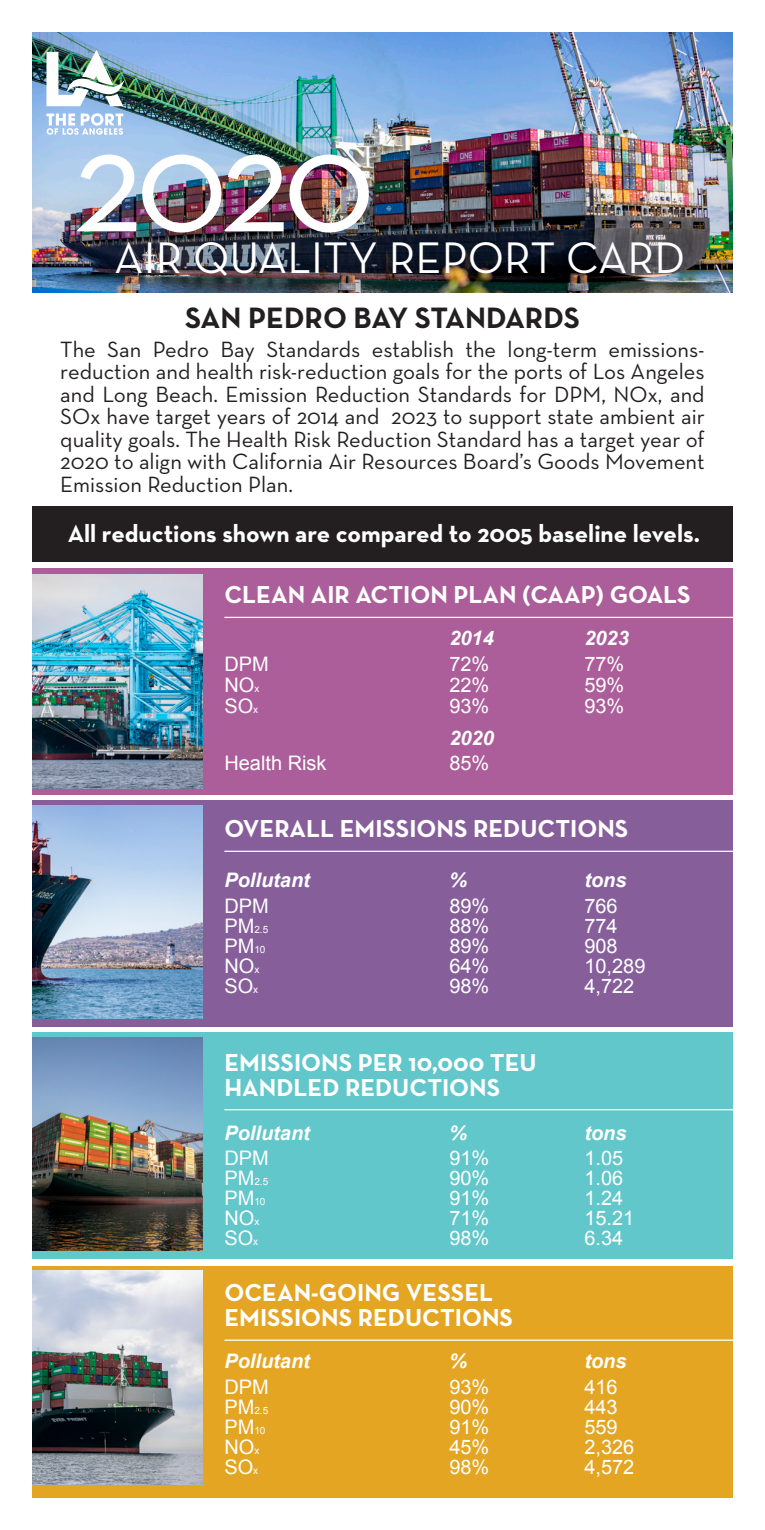
<style>
.page{position:relative;width:765px;height:1530px;background:#fff}
.page>*{position:absolute;margin:0;border:0;box-sizing:border-box;transform-origin:0 0}
.t1{font:150px "Neutra Text";color:#fff}
.t2{font:45px "Neutra Text";color:#fff}
.t3{font:700 30px "Neutra Text";color:#231f20}
.t4{font:700 25px/25px "Neutra Text";color:#fff}
.t5{font:22.5px/22.5px "Neutra Text";color:#231f20;text-align:justify}
.t6{font:20px "Arial";color:#fff}
.t7{font:italic 700 20px "Arial";color:#fff}
.t8{font:10px "Arial";color:#fff}
.s1{font-size:10px}
.s2{font-size:20px}
</style>
<div class="page">
<div style="left:0;top:568px;width:765px;height:226px;background:#ac5e9a"></div>
<div style="left:0;top:801px;width:765px;height:226px;background:#865f9a"></div>
<div style="left:0;top:1033px;width:765px;height:226px;background:#61c7ca"></div>
<div style="left:0;top:1266px;width:765px;height:240px;background:#e4a522"></div>
<img style="left:32px;top:574px;width:170px;height:214px">
<img style="left:32px;top:805px;width:170px;height:214px">
<img style="left:32px;top:1037px;width:170px;height:214px">
<img style="left:32px;top:1271px;width:170px;height:214px">
<img style="left:32px;top:32px;width:701px;height:260px">
<svg style="left:46px;top:113px;width:77px;height:22px"></svg>
<img style="left:46px;top:50px;width:79px;height:56px">
<div style="left:0;top:506px;width:765px;height:56px;background:#231f20"></div>
<hr style="left:224px;top:617px;width:517px;height:1px;background:#fff">
<hr style="left:224px;top:851px;width:517px;height:1px;background:#fff">
<hr style="left:224px;top:1109px;width:517px;height:1px;background:#fff">
<hr style="left:224px;top:1340px;width:517px;height:1px;background:#fff">
<div style="left:0;top:0;width:32px;height:1530px;background:#fff"></div>
<div style="left:733px;top:0;width:32px;height:1530px;background:#fff"></div>
<div style="left:0;top:1498px;width:765px;height:32px;background:#fff"></div>
<p class="t1" style="left:73px;top:89px;width:304px">2020</p>
<p class="t2" style="left:114px;top:230px;width:572px">AIR QUALITY REPORT CARD</p>
<p class="t3" style="left:185px;top:299px;width:396px">SAN PEDRO BAY STANDARDS</p>
<p class="t5" style="left:60px;top:337px;width:646px">The San Pedro Bay Standards establish the long-term emissions&shy;reduction and health risk-reduction goals for the ports of Los Angeles and Long Beach. Emission Reduction Standards for DPM, NOx, and SOx have target years of 2014 and 2023 to support state ambient air quality goals. The Health Risk Reduction Standard has a target year of 2020 to align with California Air Resources Board’s Goods Movement Emission Reduction Plan.</p>
<p class="t4" style="left:68px;top:520px;width:634px">All reductions shown are compared to 2005 baseline levels.</p>
<p class="t4" style="left:224px;top:582px;width:468px">CLEAN AIR ACTION PLAN (CAAP) GOALS</p>
<p class="t7" style="left:449px;top:625px;width:46px">2014</p>
<p class="t7" style="left:584px;top:625px;width:46px">2023</p>
<p class="t6" style="left:224px;top:650px;width:46px">DPM</p>
<p class="t6" style="left:449px;top:650px;width:42px">72%</p>
<p class="t6" style="left:584px;top:650px;width:42px">77%</p>
<p class="t6" style="left:224px;top:672px;width:36px">NO<span class="s1">x</span></p>
<p class="t6" style="left:449px;top:672px;width:42px">22%</p>
<p class="t6" style="left:584px;top:672px;width:42px">59%</p>
<p class="t6" style="left:224px;top:693px;width:35px">SO<span class="s1">x</span></p>
<p class="t6" style="left:449px;top:693px;width:42px">93%</p>
<p class="t6" style="left:584px;top:693px;width:42px">93%</p>
<p class="t7" style="left:449px;top:725px;width:46px">2020</p>
<p class="t6" style="left:224px;top:750px;width:104px">Health Risk</p>
<p class="t6" style="left:449px;top:750px;width:42px">85%</p>
<p class="t4" style="left:224px;top:816px;width:405px">OVERALL EMISSIONS REDUCTIONS</p>
<p class="t7" style="left:224px;top:867px;width:87px">Pollutant</p>
<p class="t7" style="left:449px;top:867px;width:19px">%</p>
<p class="t7" style="left:584px;top:867px;width:44px">tons</p>
<p class="t6" style="left:224px;top:893px;width:46px">DPM</p>
<p class="t6" style="left:449px;top:893px;width:42px">89%</p>
<p class="t6" style="left:584px;top:893px;width:35px">766</p>
<p class="t8" style="left:224px;top:923px;width:45px"><span class="s2">PM</span>2.5</p>
<p class="t6" style="left:449px;top:913px;width:42px">88%</p>
<p class="t6" style="left:584px;top:913px;width:35px">774</p>
<p class="t6" style="left:224px;top:933px;width:43px">PM<span class="s1">10</span></p>
<p class="t6" style="left:449px;top:933px;width:42px">89%</p>
<p class="t6" style="left:584px;top:933px;width:35px">908</p>
<p class="t6" style="left:224px;top:953px;width:36px">NO<span class="s1">x</span></p>
<p class="t6" style="left:449px;top:953px;width:42px">64%</p>
<p class="t6" style="left:584px;top:953px;width:63px">10,289</p>
<p class="t6" style="left:224px;top:973px;width:35px">SO<span class="s1">x</span></p>
<p class="t6" style="left:449px;top:973px;width:42px">98%</p>
<p class="t6" style="left:584px;top:973px;width:52px">4,722</p>
<p class="t4" style="left:224px;top:1049px;width:314px">EMISSIONS PER 10,000 TEU<br>HANDLED REDUCTIONS</p>
<p class="t7" style="left:224px;top:1120px;width:87px">Pollutant</p>
<p class="t7" style="left:449px;top:1120px;width:19px">%</p>
<p class="t7" style="left:584px;top:1120px;width:44px">tons</p>
<p class="t6" style="left:224px;top:1145px;width:46px">DPM</p>
<p class="t6" style="left:449px;top:1145px;width:42px">91%</p>
<p class="t6" style="left:584px;top:1145px;width:40px">1.05</p>
<p class="t8" style="left:224px;top:1175px;width:45px"><span class="s2">PM</span>2.5</p>
<p class="t6" style="left:449px;top:1165px;width:42px">90%</p>
<p class="t6" style="left:584px;top:1165px;width:40px">1.06</p>
<p class="t6" style="left:224px;top:1185px;width:43px">PM<span class="s1">10</span></p>
<p class="t6" style="left:449px;top:1185px;width:42px">91%</p>
<p class="t6" style="left:584px;top:1185px;width:40px">1.24</p>
<p class="t6" style="left:224px;top:1205px;width:36px">NO<span class="s1">x</span></p>
<p class="t6" style="left:449px;top:1205px;width:42px">71%</p>
<p class="t6" style="left:584px;top:1205px;width:52px">15.21</p>
<p class="t6" style="left:224px;top:1225px;width:35px">SO<span class="s1">x</span></p>
<p class="t6" style="left:449px;top:1225px;width:42px">98%</p>
<p class="t6" style="left:584px;top:1225px;width:40px">6.34</p>
<p class="t4" style="left:224px;top:1280px;width:290px">OCEAN-GOING VESSEL<br>EMISSIONS REDUCTIONS</p>
<p class="t7" style="left:224px;top:1348px;width:87px">Pollutant</p>
<p class="t7" style="left:449px;top:1348px;width:19px">%</p>
<p class="t7" style="left:584px;top:1348px;width:44px">tons</p>
<p class="t6" style="left:224px;top:1374px;width:46px">DPM</p>
<p class="t6" style="left:449px;top:1374px;width:42px">93%</p>
<p class="t6" style="left:584px;top:1374px;width:35px">416</p>
<p class="t8" style="left:224px;top:1404px;width:45px"><span class="s2">PM</span>2.5</p>
<p class="t6" style="left:449px;top:1394px;width:42px">90%</p>
<p class="t6" style="left:584px;top:1394px;width:35px">443</p>
<p class="t6" style="left:224px;top:1414px;width:43px">PM<span class="s1">10</span></p>
<p class="t6" style="left:449px;top:1414px;width:42px">91%</p>
<p class="t6" style="left:584px;top:1414px;width:35px">559</p>
<p class="t6" style="left:224px;top:1434px;width:36px">NO<span class="s1">x</span></p>
<p class="t6" style="left:449px;top:1434px;width:42px">45%</p>
<p class="t6" style="left:584px;top:1434px;width:52px">2,326</p>
<p class="t6" style="left:224px;top:1454px;width:35px">SO<span class="s1">x</span></p>
<p class="t6" style="left:449px;top:1454px;width:42px">98%</p>
<p class="t6" style="left:584px;top:1454px;width:52px">4,572</p>
</div>
